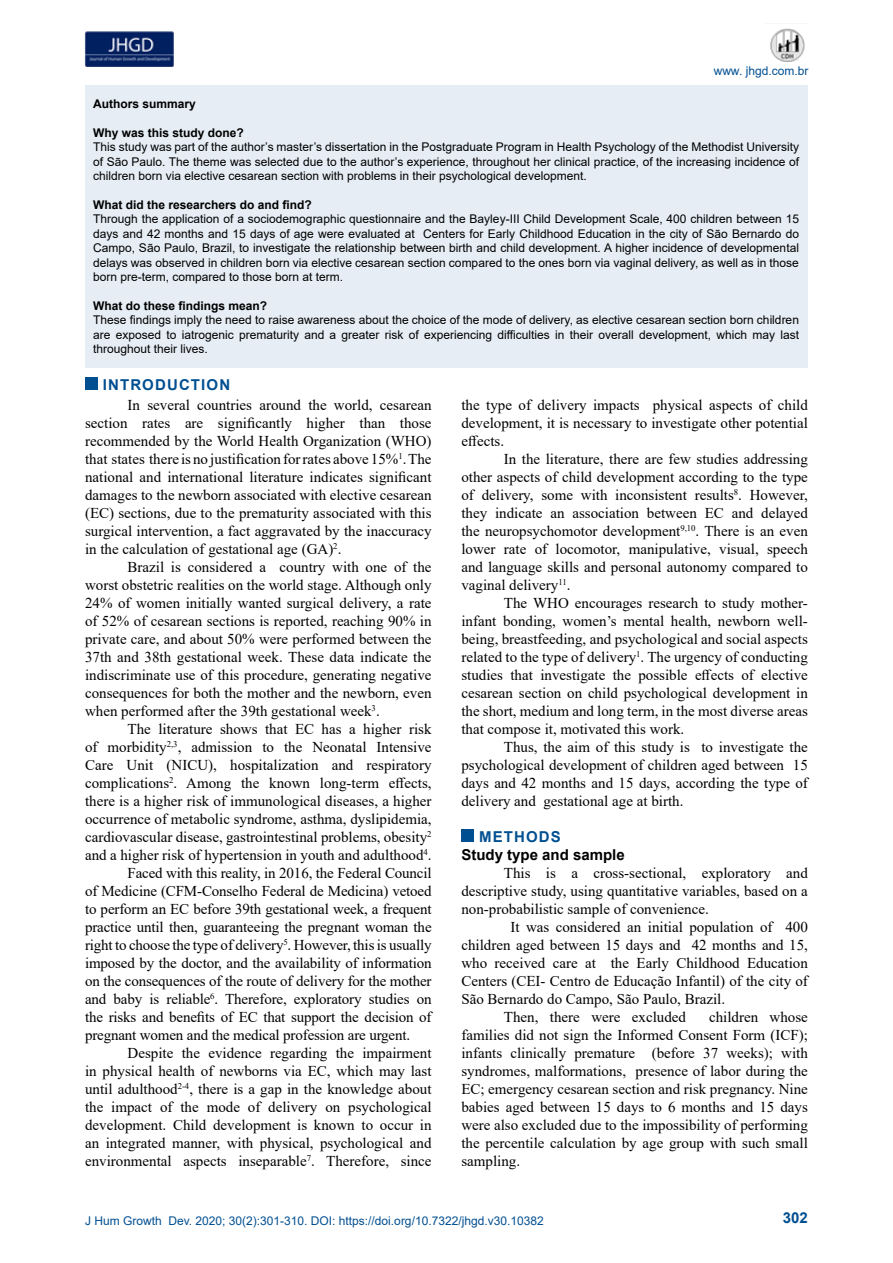
<style>
.page{position:relative;width:893px;height:1263px;background:#fff}
.page>*{position:absolute;margin:0;border:0;box-sizing:border-box;transform-origin:0 0}
.t1{font:15px/18px "Times New Roman";color:#000;text-align:justify}
.t2{font:700 15px "Arial";letter-spacing:.075em;color:#004f91}
.t3{font:700 15px "Arial";color:#000}
.t4{font:12px/14.4px "Arial";color:#000;text-align:justify}
.t5{font:12px "Arial";color:#004f91}
.t6{font:700 12px "Arial";color:#000}
</style>
<div class="page">
<img style="left:85px;top:31px;width:89px;height:35px">
<img style="left:770px;top:28px;width:35px;height:34px">
<div style="left:85px;top:378px;width:12px;height:12px;background:#004f91"></div>
<div style="left:461px;top:829px;width:12px;height:13px;background:#004f91"></div>
<div style="left:85px;top:85px;width:722px;height:282px;background:#e6edf4"></div>
<p class="t5" style="left:714px;top:62px;width:96px">www. jhgd.com.br</p>
<p class="t6" style="left:93px;top:96px;width:104px">Authors summary</p>
<p class="t6" style="left:93px;top:124px;width:152px">Why was this study done?</p>
<p class="t4" style="left:93px;top:140px;width:707px">This study was part of the author’s master’s dissertation in the Postgraduate Program in Health Psychology of the Methodist University of São Paulo. The theme was selected due to the author’s experience, throughout her clinical practice, of the increasing incidence of children born via elective cesarean section with problems in their psychological development.</p>
<p class="t6" style="left:93px;top:196px;width:220px">What did the researchers do and find?</p>
<p class="t4" style="left:93px;top:212px;width:707px">Through the application of a sociodemographic questionnaire and the Bayley-III Child Development Scale, 400 children between 15 days and 42 months and 15 days of age were evaluated at Centers for Early Childhood Education in the city of São Bernardo do Campo, São Paulo, Brazil, to investigate the relationship between birth and child development. A higher incidence of developmental delays was observed in children born via elective cesarean section compared to the ones born via vaginal delivery, as well as in those born pre-term, compared to those born at term.</p>
<p class="t6" style="left:93px;top:297px;width:176px">What do these findings mean?</p>
<p class="t4" style="left:93px;top:313px;width:707px">These findings imply the need to raise awareness about the choice of the mode of delivery, as elective cesarean section born children are exposed to iatrogenic prematurity and a greater risk of experiencing difficulties in their overall development, which may last throughout their lives.</p>
<p class="t2" style="left:103px;top:374px;width:129px">INTRODUCTION</p>
<p class="t1" style="left:85px;top:395px;width:348px;text-indent:43px">In several countries around the world, cesarean section rates are significantly higher than those recommended by the World Health Organization (WHO) that states there is no justification for rates above 15%<sup>1</sup>. The national and international literature indicates significant damages to the newborn associated with elective cesarean (EC) sections, due to the prematurity associated with this surgical intervention, a fact aggravated by the inaccuracy in the calculation of gestational age (GA)<sup>2</sup>.</p>
<p class="t1" style="left:85px;top:557px;width:348px;text-indent:43px">Brazil is considered a country with one of the worst obstetric realities on the world stage. Although only 24% of women initially wanted surgical delivery, a rate of 52% of cesarean sections is reported, reaching 90% in private care, and about 50% were performed between the 37th and 38th gestational week. These data indicate the indiscriminate use of this procedure, generating negative consequences for both the mother and the newborn, even when performed after the 39th gestational week<sup>3</sup>.</p>
<p class="t1" style="left:128px;top:719px;width:306px">The literature shows that EC has a higher risk</p>
<p class="t1" style="left:85px;top:737px;width:348px">of morbidity<sup>2,3</sup>, admission to the Neonatal Intensive</p>
<p class="t1" style="left:85px;top:755px;width:348px">Care Unit (NICU), hospitalization and respiratory</p>
<p class="t1" style="left:85px;top:773px;width:348px">complications<sup>2</sup>. Among the known long-term effects,</p>
<p class="t1" style="left:85px;top:791px;width:348px">there is a higher risk of immunological diseases, a higher</p>
<p class="t1" style="left:85px;top:809px;width:348px">occurrence of metabolic syndrome, asthma, dyslipidemia,</p>
<p class="t1" style="left:85px;top:827px;width:348px">cardiovascular disease, gastrointestinal problems, obesity<sup>2</sup></p>
<p class="t1" style="left:85px;top:845px;width:348px">and a higher risk of hypertension in youth and adulthood<sup>4</sup>.</p>
<p class="t1" style="left:128px;top:863px;width:306px">Faced with this reality, in 2016, the Federal Council</p>
<p class="t1" style="left:85px;top:881px;width:348px">of Medicine (CFM-Conselho Federal de Medicina) vetoed</p>
<p class="t1" style="left:85px;top:899px;width:348px">to perform an EC before 39th gestational week, a frequent</p>
<p class="t1" style="left:85px;top:917px;width:348px">practice until then, guaranteeing the pregnant woman the</p>
<p class="t1" style="left:85px;top:935px;width:348px">right to choose the type of delivery<sup>5</sup>. However, this is usually</p>
<p class="t1" style="left:85px;top:953px;width:348px">imposed by the doctor, and the availability of information</p>
<p class="t1" style="left:85px;top:971px;width:348px">on the consequences of the route of delivery for the mother</p>
<p class="t1" style="left:85px;top:989px;width:348px">and baby is reliable<sup>6</sup>. Therefore, exploratory studies on</p>
<p class="t1" style="left:85px;top:1007px;width:348px">the risks and benefits of EC that support the decision of</p>
<p class="t1" style="left:85px;top:1025px;width:327px">pregnant women and the medical profession are urgent.</p>
<p class="t1" style="left:128px;top:1043px;width:306px">Despite the evidence regarding the impairment</p>
<p class="t1" style="left:85px;top:1061px;width:348px">in physical health of newborns via EC, which may last</p>
<p class="t1" style="left:85px;top:1079px;width:348px">until adulthood<sup>2-4</sup>, there is a gap in the knowledge about</p>
<p class="t1" style="left:85px;top:1097px;width:348px">the impact of the mode of delivery on psychological</p>
<p class="t1" style="left:85px;top:1115px;width:348px">development. Child development is known to occur in</p>
<p class="t1" style="left:85px;top:1133px;width:348px">an integrated manner, with physical, psychological and</p>
<p class="t1" style="left:85px;top:1151px;width:348px">environmental aspects inseparable<sup>7</sup>. Therefore, since</p>
<p class="t1" style="left:461px;top:395px;width:348px">the type of delivery impacts physical aspects of child development, it is necessary to investigate other potential effects.</p>
<p class="t1" style="left:461px;top:449px;width:348px;text-indent:43px">In the literature, there are few studies addressing other aspects of child development according to the type of delivery, some with inconsistent results<sup>8</sup>. However, they indicate an association between EC and delayed the neuropsychomotor development<sup>9,10</sup>. There is an even lower rate of locomotor, manipulative, visual, speech and language skills and personal autonomy compared to vaginal delivery<sup>11</sup>.</p>
<p class="t1" style="left:461px;top:593px;width:348px;text-indent:43px">The WHO encourages research to study mother&shy;infant bonding, women’s mental health, newborn well&shy;being, breastfeeding, and psychological and social aspects related to the type of delivery<sup>1</sup>. The urgency of conducting studies that investigate the possible effects of elective cesarean section on child psychological development in the short, medium and long term, in the most diverse areas that compose it, motivated this work.</p>
<p class="t1" style="left:461px;top:737px;width:348px;text-indent:43px">Thus, the aim of this study is to investigate the psychological development of children aged between 15 days and 42 months and 15 days, according the type of delivery and gestational age at birth.</p>
<p class="t2" style="left:479px;top:826px;width:83px">METHODS</p>
<p class="t3" style="left:461px;top:844px;width:165px">Study type and sample</p>
<p class="t1" style="left:461px;top:863px;width:348px;text-indent:43px">This is a cross-sectional, exploratory and descriptive study, using quantitative variables, based on a non-probabilistic sample of convenience.</p>
<p class="t1" style="left:510px;top:917px;width:299px">It was considered an initial population of 400</p>
<p class="t1" style="left:461px;top:935px;width:348px">children aged between 15 days and 42 months and 15,</p>
<p class="t1" style="left:461px;top:953px;width:348px">who received care at the Early Childhood Education</p>
<p class="t1" style="left:461px;top:971px;width:348px">Centers (CEI- Centro de Educação Infantil) of the city of</p>
<p class="t1" style="left:461px;top:989px;width:265px">São Bernardo do Campo, São Paulo, Brazil.</p>
<p class="t1" style="left:504px;top:1007px;width:184px">Then, there were excluded</p>
<p class="t1" style="left:461px;top:1007px;width:348px;text-indent:248px">children whose families did not sign the Informed Consent Form (ICF); infants clinically premature (before 37 weeks); with syndromes, malformations, presence of labor during the EC; emergency cesarean section and risk pregnancy. Nine babies aged between 15 days to 6 months and 15 days were also excluded due to the impossibility of performing the percentile calculation by age group with such small sampling.</p>
<p class="t5" style="left:85px;top:1212px;width:460px">J Hum Growth Dev. 2020; 30(2):301-310. DOI: https://doi.org/10.7322/jhgd.v30.10382</p>
<p class="t2" style="left:783px;top:1207px;width:27px">302</p>
</div>
